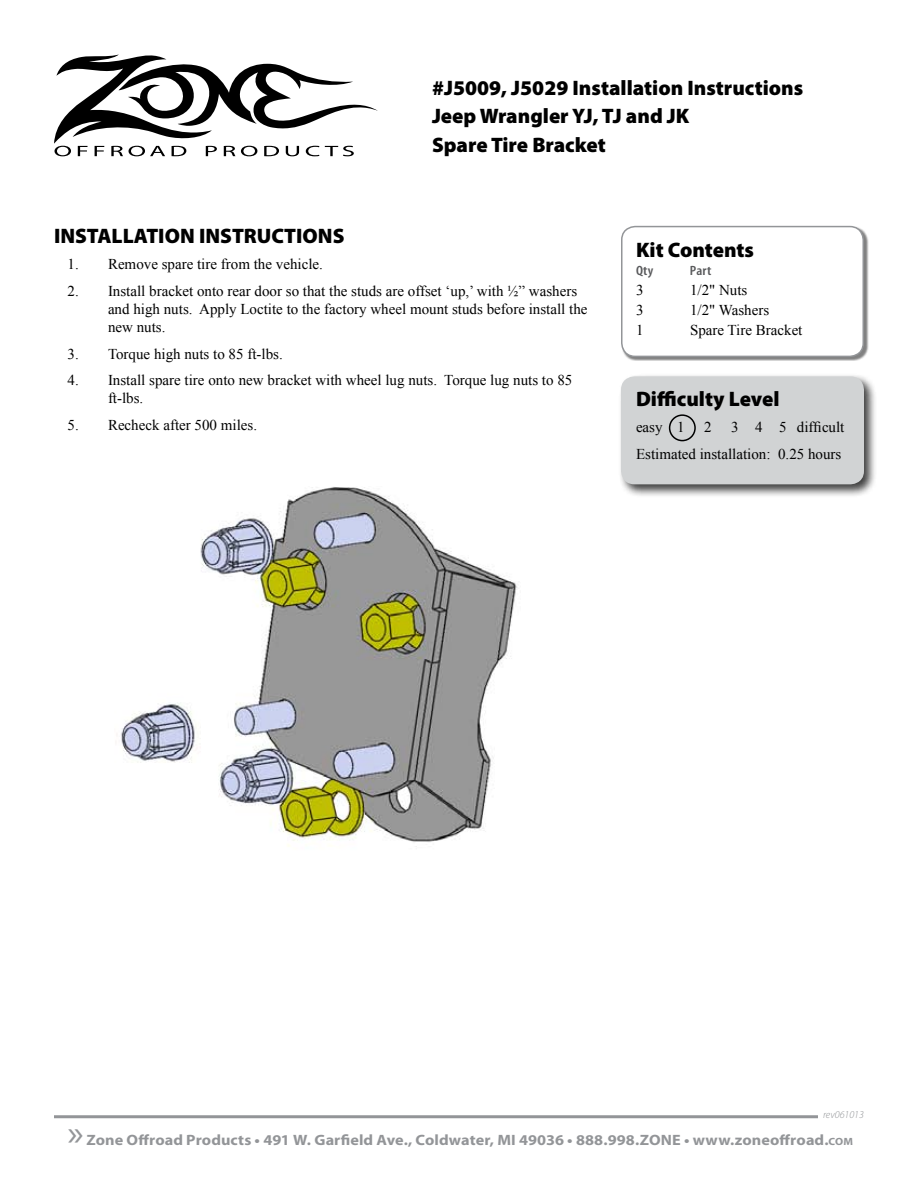
<style>
.page{position:relative;width:918px;height:1188px;background:#fff}
.page>*{position:absolute;margin:0;border:0;box-sizing:border-box;transform-origin:0 0}
.t1{font:36px "Myriad Pro";color:#939598;scale:1.08 1}
.t2{font:900 21px/28.5px "Myriad Pro";color:#000}
.t3{font:15px/18px "Times New Roman";color:#000}
.t4{font:700 15px "Myriad Pro";letter-spacing:.005em;color:#939598;scale:1.08 1}
.t5{font:600 condensed 13.5px "Myriad Pro";letter-spacing:.02em;color:#58595b;scale:1.11 1}
.t6{font:italic 300 10.5px "Myriad Pro";color:#939598}
.s1{font-size:10.5px}
</style>
<div class="page">
<hr style="left:54px;top:1115px;width:810px;height:3px;background:#939598">
<div style="left:818px;top:1110px;width:46px;height:12px;background:#fff"></div>
<svg style="left:54px;top:54px;width:324px;height:102px"></svg>
<div style="left:618px;top:374px;width:260px;height:124px;background:#000;opacity:.75"></div>
<div style="left:621px;top:376px;width:243px;height:108px;background:#d1d3d4;border-radius:14px"></div>
<div style="left:669px;top:414px;width:27px;height:27px;border:2px solid #000;border-radius:50%"></div>
<div style="left:622px;top:226px;width:246px;height:135px;background:#000;opacity:.5"></div>
<div style="left:622px;top:227px;width:241px;height:129px;background:#fff;border-radius:14px"></div>
<div style="left:621px;top:226px;width:243px;height:131px;border:2px solid #939598;border-radius:14px"></div>
<img style="left:121px;top:487px;width:397px;height:360px">
<h2 class="t2" style="left:432px;top:73px;width:373px">#J5009, J5029 Installation Instructions<br>Jeep Wrangler YJ, TJ and JK<br>Spare Tire Bracket</h2>
<h2 class="t2" style="left:54px;top:221px;width:292px">INSTALLATION INSTRUCTIONS</h2>
<p class="t3" style="left:68px;top:255px;width:257px">1. Remove spare tire from the vehicle.</p>
<p class="t3" style="left:108px;top:282px;width:481px;text-indent:-40px">2. Install bracket onto rear door so that the studs are offset ‘up,’ with ½” washers and high nuts. Apply Loctite to the factory wheel mount studs before install the new nuts.</p>
<p class="t3" style="left:68px;top:344px;width:217px">3. Torque high nuts to 85 ft-lbs.</p>
<p class="t3" style="left:108px;top:371px;width:466px;text-indent:-40px">4. Install spare tire onto new bracket with wheel lug nuts. Torque lug nuts to 85 ft-lbs.</p>
<p class="t3" style="left:68px;top:416px;width:191px">5. Recheck after 500 miles.</p>
<h2 class="t2" style="left:636px;top:234px;width:120px">Kit Contents</h2>
<p class="t5" style="left:636px;top:263px;width:17px">Qty</p>
<p class="t5" style="left:690px;top:263px;width:21px">Part</p>
<p class="t3" style="left:636px;top:281px;width:9px">3</p>
<p class="t3" style="left:690px;top:281px;width:59px">1/2" Nuts</p>
<p class="t3" style="left:636px;top:301px;width:9px">3</p>
<p class="t3" style="left:690px;top:301px;width:81px">1/2" Washers</p>
<p class="t3" style="left:636px;top:320px;width:9px">1</p>
<p class="t3" style="left:690px;top:320px;width:114px">Spare Tire Bracket</p>
<h2 class="t2" style="left:636px;top:383px;width:145px">Difficulty Level</h2>
<p class="t3" style="left:636px;top:418px;width:50px">easy 1</p>
<p class="t3" style="left:704px;top:418px;width:9px">2</p>
<p class="t3" style="left:636px;top:414px;width:210px;line-height:26.7px;text-align:right">3 4 5 difficult<br>Estimated installation: 0.25 hours</p>
<p class="t6" style="left:823px;top:1108px;width:42px">rev061013</p>
<h1 class="t1" style="left:67px;top:1111px;width:17px">»</h1>
<p class="t4" style="left:86px;top:1130px;width:711px">Zone Offroad Products • 491 W. Garfield Ave., Coldwater, MI 49036 • 888.998.ZONE • www.zoneoffroad.<span class="s1">COM</span></p>
</div>
